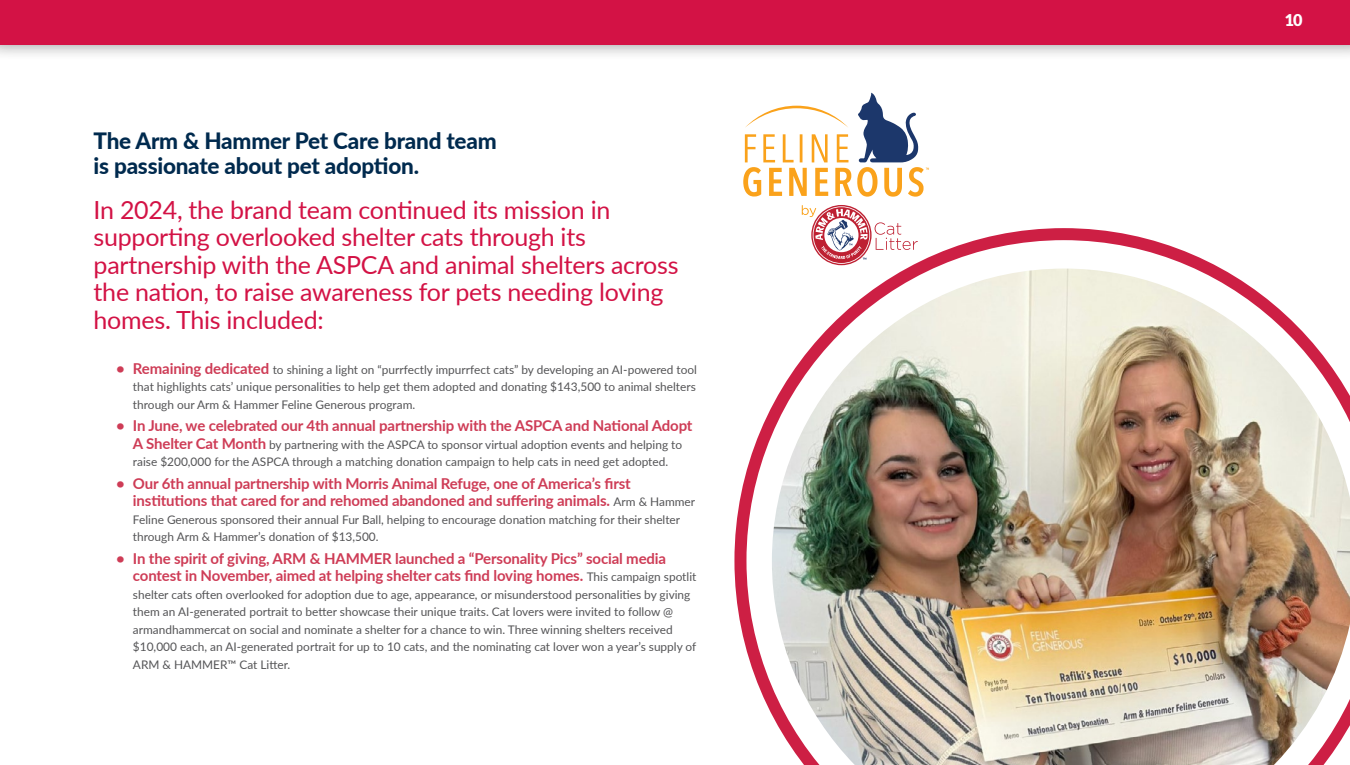
<style>
.page{position:relative;width:1350px;height:765px;background:#fff}
.page>*{position:absolute;margin:0;border:0;box-sizing:border-box;transform-origin:0 0}
.t1{font:25px/27.5px "Lato";letter-spacing:-.01em;color:#d31245}
.t2{font:800 22.5px/25px "Lato";letter-spacing:-.01em;color:#002a4e}
.t3{font:900 16.25px "Lato";color:#fff}
.t4{font:700 15px/17.5px "Lato";letter-spacing:-.01em;color:#ce3c56}
.t5{font:11.88px/17.5px "Lato";color:#545456}
.s1{font-weight:700;font-size:15px;color:#ce3c56}
.s2{font-weight:400;font-size:11.88px;color:#545456}
</style>
<div class="page">
<div style="left:0;top:0;width:1350px;height:61px;background:#000;opacity:.62"></div>
<div style="left:0;top:0;width:1350px;height:45px;background:#d31245"></div>
<svg style="left:734px;top:228px;width:488px;height:487px"></svg>
<img style="left:772px;top:269px;width:578px;height:496px">
<svg style="left:802px;top:205px;width:116px;height:59px"></svg>
<svg style="left:743px;top:93px;width:186px;height:104px"></svg>
<h2 class="t2" style="left:94px;top:127px;width:405px">The Arm &amp; Hammer Pet Care brand team is passionate about pet adoption.</h2>
<h1 class="t1" style="left:94px;top:195px;width:586px">In 2024, the brand team continued its mission in supporting overlooked shelter cats through its partnership with the ASPCA and animal shelters across the nation, to raise awareness for pets needing loving homes. This included:</h1>
<p class="t5" style="left:133px;top:360px;width:566px;text-align:justify;text-indent:-17px"><span class="s1">• Remaining dedicated</span> to shining a light on “purrfectly impurrfect cats” by developing an AI-powered tool that highlights cats’ unique personalities to help get them adopted and donating $143,500 to animal shelters through our Arm &amp; Hammer Feline Generous program.</p>
<p class="t4" style="left:116px;top:416px;width:578px">• In June, we celebrated our 4th annual partnership with the ASPCA and National Adopt</p>
<p class="t5" style="left:133px;top:435px;width:551px"><span class="s1">A Shelter Cat Month</span> by partnering with the ASPCA to sponsor virtual adoption events and helping to raise $200,000 for the ASPCA through a matching donation campaign to help cats in need get adopted.</p>
<p class="t4" style="left:133px;top:474px;width:564px;text-indent:-17px">• Our 6th annual partnership with Morris Animal Refuge, one of America’s first institutions that cared for and rehomed abandoned and suffering animals. <span class="s2">Arm &amp; Hammer</span></p>
<p class="t5" style="left:133px;top:510px;width:549px">Feline Generous sponsored their annual Fur Ball, helping to encourage donation matching for their shelter through Arm &amp; Hammer’s donation of $13,500.</p>
<p class="t4" style="left:133px;top:549px;width:565px;text-indent:-17px">• In the spirit of giving, ARM &amp; HAMMER launched a “Personality Pics” social media contest in November, aimed at helping shelter cats find loving homes. <span class="s2">This campaign spotlit</span></p>
<p class="t5" style="left:133px;top:585px;width:565px">shelter cats often overlooked for adoption due to age, appearance, or misunderstood personalities by giving them an AI-generated portrait to better showcase their unique traits. Cat lovers were invited to follow @ armandhammercat on social and nominate a shelter for a chance to win. Three winning shelters received $10,000 each, an AI-generated portrait for up to 10 cats, and the nominating cat lover won a year’s supply of ARM &amp; HAMMER™ Cat Litter.</p>
<h3 class="t3" style="left:1284px;top:10px;width:20px">10</h3>
</div>
